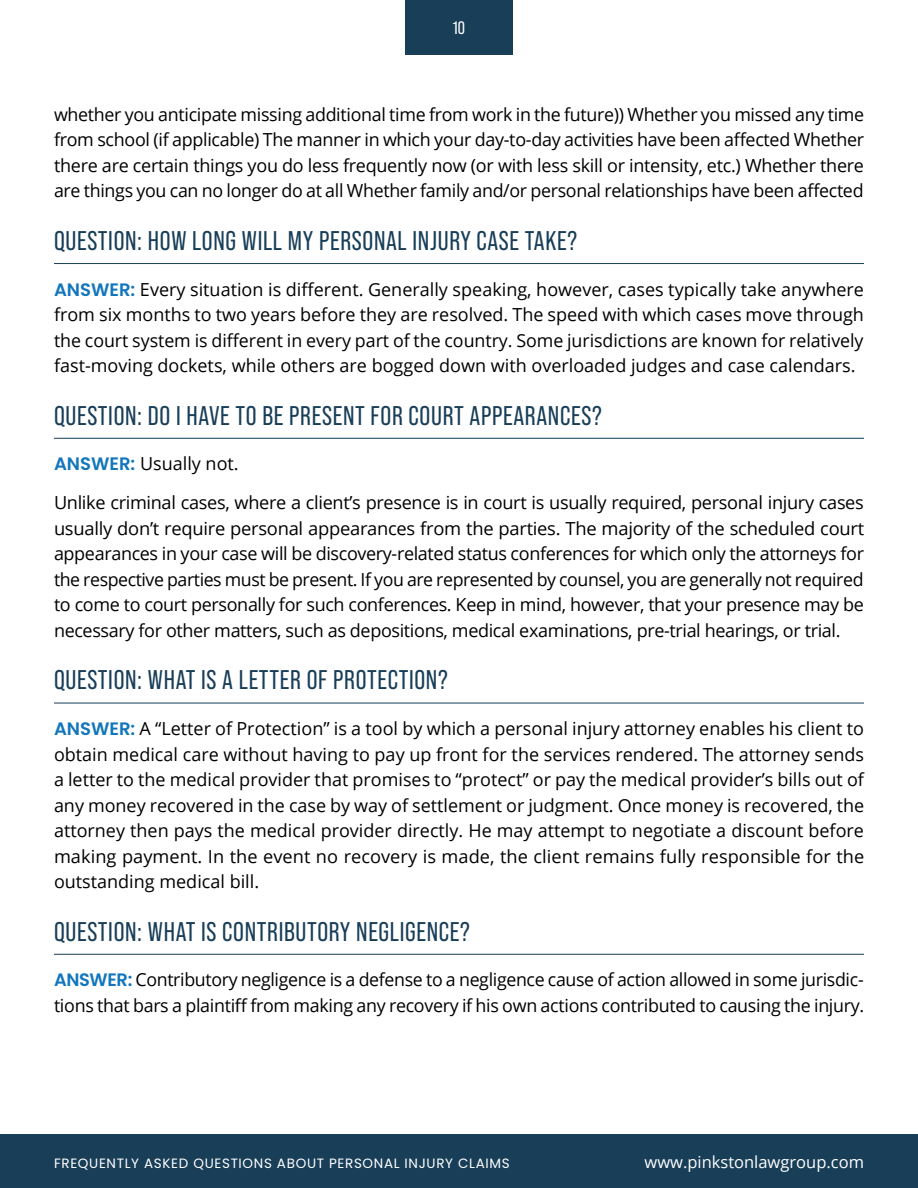
<style>
.page{position:relative;width:918px;height:1188px;background:#fff}
.page>*{position:absolute;margin:0;border:0;box-sizing:border-box;transform-origin:0 0}
.H1_-_Heading_1{font:27px "Bebas Neue Pro";letter-spacing:.025em;color:#183e58}
.P1_1_-_Basic_Paragra{font:18px/25.5px "Open Sans";letter-spacing:-.015em;color:#000;text-align:justify}
.t1{font:18px "Bebas Neue Pro";color:#fff}
.t2{font:16.5px "Open Sans";color:#fff}
.t3{font:13.5px "Poppins";letter-spacing:.05em;color:#fff}
.s1{font-family:"Poppins";font-weight:600;color:#1176bc}
</style>
<div class="page">
<div style="left:405px;top:0;width:108px;height:54px;background:#183e58"></div>
<div style="left:0;top:1134px;width:918px;height:54px;background:#183e58"></div>
<hr style="left:54px;top:263px;width:810px;height:1px;background:#183e58">
<hr style="left:54px;top:438px;width:810px;height:1px;background:#183e58">
<hr style="left:54px;top:703px;width:810px;height:1px;background:#183e58">
<hr style="left:54px;top:954px;width:810px;height:1px;background:#183e58">
<p class="t1" style="left:453px;top:18px;width:14px">10</p>
<p class="P1_1_-_Basic_Paragra" style="left:54px;top:101px;width:812px">whether you anticipate missing additional time from work in the future)) Whether you missed any time from school (if applicable) The manner in which your day-to-day activities have been affected Whether there are certain things you do less frequently now (or with less skill or intensity, etc.) Whether there are things you can no longer do at all Whether family and/or personal relationships have been affected</p>
<p class="H1_-_Heading_1" style="left:54px;top:225px;width:525px">QUESTION: HOW LONG WILL MY PERSONAL INJURY CASE TAKE?</p>
<p class="P1_1_-_Basic_Paragra" style="left:54px;top:276px;width:812px"><span class="s1">ANSWER:</span> Every situation is different. Generally speaking, however, cases typically take anywhere from six months to two years before they are resolved. The speed with which cases move through the court system is different in every part of the country. Some jurisdictions are known for relatively fast-moving dockets, while others are bogged down with overloaded judges and case calendars.</p>
<p class="H1_-_Heading_1" style="left:54px;top:400px;width:549px">QUESTION: DO I HAVE TO BE PRESENT FOR COURT APPEARANCES?</p>
<p class="P1_1_-_Basic_Paragra" style="left:54px;top:451px;width:186px"><span class="s1">ANSWER:</span> Usually not.</p>
<p class="P1_1_-_Basic_Paragra" style="left:54px;top:490px;width:812px">Unlike criminal cases, where a client’s presence is in court is usually required, personal injury cases usually don’t require personal appearances from the parties. The majority of the scheduled court appearances in your case will be discovery-related status conferences for which only the attorneys for the respective parties must be present. If you are represented by counsel, you are generally not required to come to court personally for such conferences. Keep in mind, however, that your presence may be necessary for other matters, such as depositions, medical examinations, pre-trial hearings, or trial.</p>
<p class="H1_-_Heading_1" style="left:54px;top:665px;width:395px">QUESTION: WHAT IS A LETTER OF PROTECTION?</p>
<p class="P1_1_-_Basic_Paragra" style="left:54px;top:715px;width:812px"><span class="s1">ANSWER:</span> A “Letter of Protection” is a tool by which a personal injury attorney enables his client to obtain medical care without having to pay up front for the services rendered. The attorney sends a letter to the medical provider that promises to “protect” or pay the medical provider’s bills out of any money recovered in the case by way of settlement or judgment. Once money is recovered, the attorney then pays the medical provider directly. He may attempt to negotiate a discount before making payment. In the event no recovery is made, the client remains fully responsible for the outstanding medical bill.</p>
<p class="H1_-_Heading_1" style="left:54px;top:916px;width:417px">QUESTION: WHAT IS CONTRIBUTORY NEGLIGENCE?</p>
<p class="P1_1_-_Basic_Paragra" style="left:54px;top:967px;width:812px"><span class="s1">ANSWER:</span> Contributory negligence is a defense to a negligence cause of action allowed in some jurisdic&shy;tions that bars a plaintiff from making any recovery if his own actions contributed to causing the injury.</p>
<p class="t3" style="left:54px;top:1156px;width:457px">FREQUENTLY ASKED QUESTIONS ABOUT PERSONAL INJURY CLAIMS</p>
<p class="t2" style="left:645px;top:1151px;width:221px">www.pinkstonlawgroup.com</p>
</div>
